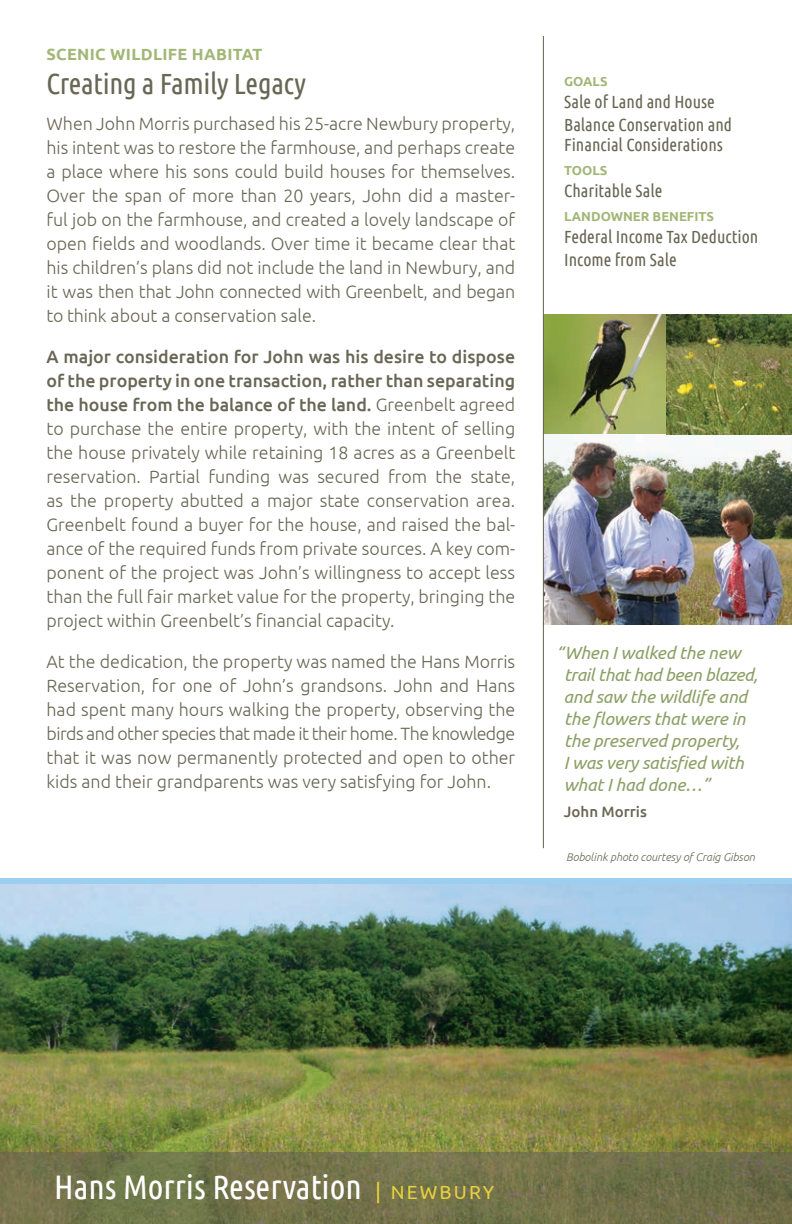
<style>
.page{position:relative;width:792px;height:1224px;background:#fff}
.page>*{position:absolute;margin:0;border:0;box-sizing:border-box;transform-origin:0 0}
.t1{font:36px "Ubuntu Condensed";color:#fff}
.t2{font:34px "Ubuntu Condensed";color:#fff}
.t3{font:29.2px "Ubuntu Condensed";letter-spacing:-.01em;color:#686654}
.t4{font:19px "Ubuntu";letter-spacing:.11em;color:#e6d23d}
.t5{font:300 17.8px/24px "Ubuntu";color:#686654;text-align:justify}
.t6{font:italic 17.6px/22px "Ubuntu";letter-spacing:-.01em;color:#8ca066}
.t7{font:17.6px/23px "Ubuntu Condensed";color:#686654}
.t8{font:700 16.2px "Ubuntu";letter-spacing:.02em;color:#a2b776}
.t9{font:500 15px "Ubuntu";color:#686654}
.t10{font:700 13px "Ubuntu";color:#a2b776}
.t11{font:italic 300 11.2px "Ubuntu";color:#686654}
.s1{font-weight:500}
.s2{font-family:"Ubuntu";font-size:22px;color:#e6d23d}
.s3{font-family:"Ubuntu";font-size:19px;color:#e6d23d}
</style>
<div class="page">
<img style="left:544px;top:314px;width:248px;height:311px">
<img style="left:0;top:884px;width:792px;height:269px">
<img style="left:0;top:1153px;width:792px;height:71px">
<hr style="left:543px;top:36px;width:1px;height:812px;background:#656452">
<div style="left:0;top:879px;width:792px;height:5px;background:#9bceef"></div>
<p class="t8" style="left:47px;top:45px;width:217px">SCENIC WILDLIFE HABITAT</p>
<h3 class="t3" style="left:47px;top:66px;width:261px">Creating a Family Legacy</h3>
<p class="t5" style="left:47px;top:111px;width:470px">When John Morris purchased his 25-acre Newbury property, his intent was to restore the farmhouse, and perhaps create a place where his sons could build houses for themselves.<br>Over the span of more than 20 years, John did a master&shy;ful job on the farmhouse, and created a lovely landscape of open fields and woodlands. Over time it became clear that his children’s plans did not include the land in Newbury, and it was then that John connected with Greenbelt, and began to think about a conservation sale.</p>
<p class="t5" style="left:47px;top:344px;width:470px"><span class="s1">A major consideration for John was his desire to dispose of the property in one transaction, rather than separating the house from the balance of the land.</span> Greenbelt agreed to purchase the entire property, with the intent of selling the house privately while retaining 18 acres as a Greenbelt reservation. Partial funding was secured from the state, as the property abutted a major state conservation area.<br>Greenbelt found a buyer for the house, and raised the bal&shy;ance of the required funds from private sources. A key com&shy;ponent of the project was John’s willingness to accept less than the full fair market value for the property, bringing the project within Greenbelt’s financial capacity.</p>
<p class="t5" style="left:47px;top:649px;width:470px">At the dedication, the property was named the Hans Morris Reservation, for one of John’s grandsons. John and Hans had spent many hours walking the property, observing the birds and other species that made it their home. The knowledge that it was now permanently protected and open to other kids and their grandparents was very satisfying for John.</p>
<p class="t10" style="left:564px;top:73px;width:45px">GOALS</p>
<p class="t7" style="left:564px;top:90px;width:170px">Sale of Land and House<br>Balance Conservation and</p>
<p class="t7" style="left:564px;top:133px;width:160px">Financial Considerations</p>
<p class="t10" style="left:564px;top:162px;width:45px">TOOLS</p>
<p class="t7" style="left:564px;top:179px;width:100px">Charitable Sale</p>
<p class="t10" style="left:564px;top:208px;width:151px">LANDOWNER BENEFITS</p>
<p class="t7" style="left:564px;top:225px;width:196px">Federal Income Tax Deduction<br>Income from Sale</p>
<p class="t6" style="left:564px;top:641px;width:196px;text-indent:-7px">“When I walked the new trail that had been blazed, and saw the wildlife and the flowers that were in the preserved property,<br>I was very satisfied with what I had done…”</p>
<p class="t9" style="left:564px;top:802px;width:84px">John Morris</p>
<p class="t11" style="left:566px;top:850px;width:190px">Bobolink photo courtesy of Craig Gibson</p>
<h1 class="t1" style="left:90px;top:1163px;width:450px">Wheeler Brook Farm <span class="s2">|</span> <span class="s3">G ORGETOWN</span></h1>
<h2 class="t2" style="left:54px;top:1166px;width:309px">Hans Morris Reservation</h2>
<p class="t4" style="left:391px;top:1180px;width:105px">NEWBURY</p>
</div>
